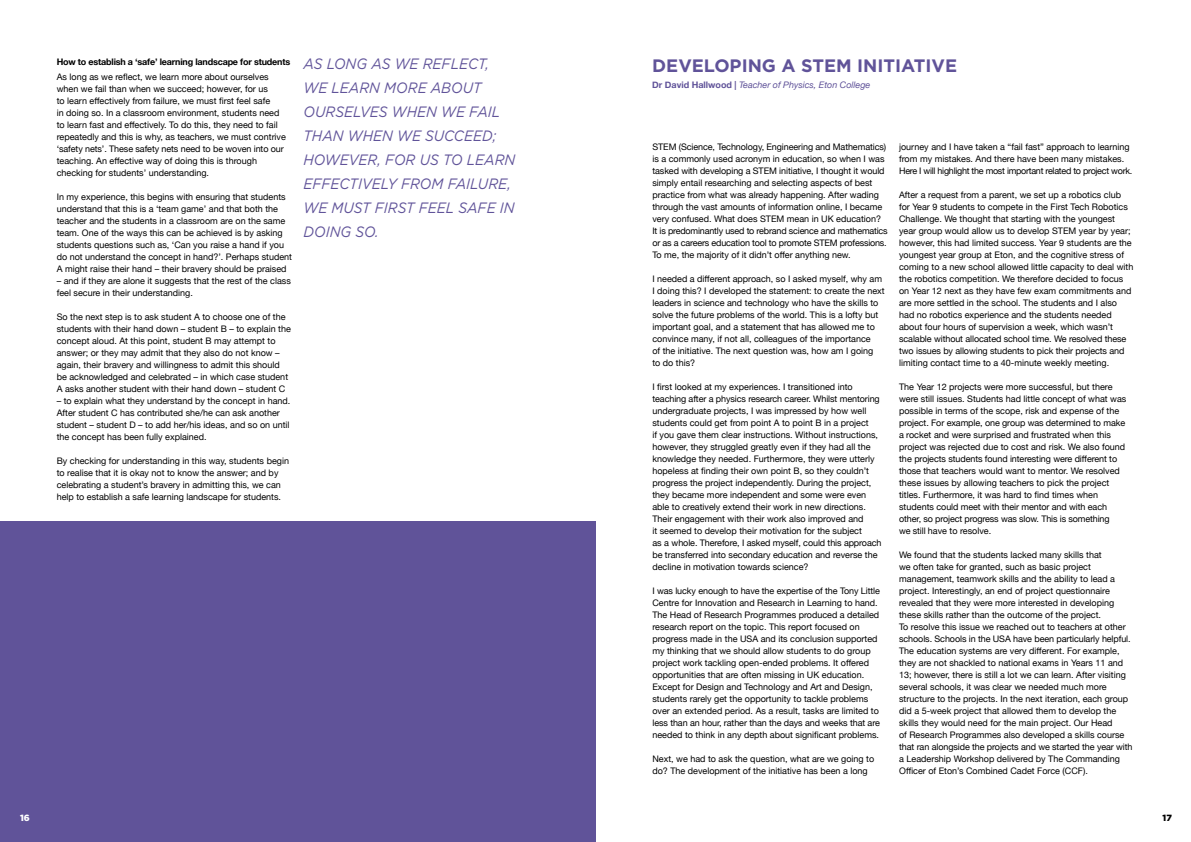
<style>
.page{position:relative;width:1191px;height:842px;background:#fff}
.page>*{position:absolute;margin:0;border:0;box-sizing:border-box;transform-origin:0 0}
.t1{font:700 18px "Gotham";color:#605399}
.t2{font:italic 15px/24px "Gotham";color:#605399;scale:.92 1}
.t3{font:9px/12px "Helvetica Neue";color:#000}
.t4{font:700 9px "Helvetica Neue";letter-spacing:-.02em;color:#000}
.t5{font:italic 9px "Helvetica Neue";color:#605399}
.t6{font:900 9px "Gotham";color:#fff}
.t7{font:900 9px "Gotham";color:#000}
.s1{font-weight:700;font-style:normal}
</style>
<div class="page">
<div style="left:0;top:522px;width:595px;height:320px;background:#605399"></div>
<p class="t4" style="left:57px;top:55px;width:235px">How to establish a ‘safe’ learning landscape for students</p>
<p class="t3" style="left:57px;top:72px;width:231px">As long as we reflect, we learn more about ourselves when we fail than when we succeed; however, for us<br>to learn effectively from failure, we must first feel safe<br>in doing so. In a classroom environment, students need to learn fast and effectively. To do this, they need to fail repeatedly and this is why, as teachers, we must contrive ‘safety nets’. These safety nets need to be woven into our teaching. An effective way of doing this is through checking for students’ understanding.</p>
<p class="t3" style="left:57px;top:192px;width:237px">In my experience, this begins with ensuring that students understand that this is a ‘team game’ and that both the teacher and the students in a classroom are on the same team. One of the ways this can be achieved is by asking students questions such as, ‘Can you raise a hand if you do not understand the concept in hand?’. Perhaps student A might raise their hand – their bravery should be praised</p>
<p class="t3" style="left:57px;top:276px;width:236px">– and if they are alone it suggests that the rest of the class feel secure in their understanding.</p>
<p class="t3" style="left:57px;top:312px;width:236px">So the next step is to ask student A to choose one of the students with their hand down – student B – to explain the concept aloud. At this point, student B may attempt to answer; or they may admit that they also do not know – again, their bravery and willingness to admit this should be acknowledged and celebrated – in which case student A asks another student with their hand down – student C</p>
<p class="t3" style="left:57px;top:396px;width:235px">– to explain what they understand by the concept in hand.<br>After student C has contributed she/he can ask another student – student D – to add her/his ideas, and so on until the concept has been fully explained.</p>
<p class="t3" style="left:57px;top:456px;width:234px">By checking for understanding in this way, students begin to realise that it is okay not to know the answer; and by celebrating a student’s bravery in admitting this, we can help to establish a safe learning landscape for students.</p>
<h2 class="t2" style="left:303px;top:51px;width:232px">AS LONG AS WE REFLECT,<br>WE LEARN MORE ABOUT<br>OURSELVES WHEN WE FAIL<br>THAN WHEN WE SUCCEED;<br>HOWEVER, FOR US TO LEARN<br>EFFECTIVELY FROM FAILURE,<br>WE MUST FIRST FEEL SAFE IN<br>DOING SO.</h2>
<p class="t6" style="left:20px;top:813px;width:11px">16</p>
<h1 class="t1" style="left:652px;top:55px;width:306px">DEVELOPING A STEM INITIATIVE</h1>
<p class="t5" style="left:652px;top:78px;width:220px"><span class="s1">Dr David Hallwood |</span> Teacher of Physics, Eton College</p>
<p class="t3" style="left:652px;top:142px;width:237px">STEM (Science, Technology, Engineering and Mathematics) is a commonly used acronym in education, so when I was tasked with developing a STEM initiative, I thought it would simply entail researching and selecting aspects of best practice from what was already happening. After wading through the vast amounts of information online, I became very confused. What does STEM mean in UK education?<br>It is predominantly used to rebrand science and mathematics or as a careers education tool to promote STEM professions.<br>To me, the majority of it didn’t offer anything new.</p>
<p class="t3" style="left:652px;top:274px;width:234px">I needed a different approach, so I asked myself, why am I doing this? I developed the statement: to create the next leaders in science and technology who have the skills to solve the future problems of the world. This is a lofty but important goal, and a statement that has allowed me to convince many, if not all, colleagues of the importance<br>of the initiative. The next question was, how am I going<br>to do this?</p>
<p class="t3" style="left:652px;top:382px;width:231px">I first looked at my experiences. I transitioned into teaching after a physics research career. Whilst mentoring undergraduate projects, I was impressed by how well students could get from point A to point B in a project<br>if you gave them clear instructions. Without instructions, however, they struggled greatly even if they had all the knowledge they needed. Furthermore, they were utterly hopeless at finding their own point B, so they couldn’t progress the project independently. During the project, they became more independent and some were even able to creatively extend their work in new directions.<br>Their engagement with their work also improved and<br>it seemed to develop their motivation for the subject<br>as a whole. Therefore, I asked myself, could this approach be transferred into secondary education and reverse the decline in motivation towards science?</p>
<p class="t3" style="left:652px;top:586px;width:229px">I was lucky enough to have the expertise of the Tony Little Centre for Innovation and Research in Learning to hand.<br>The Head of Research Programmes produced a detailed research report on the topic. This report focused on progress made in the USA and its conclusion supported my thinking that we should allow students to do group project work tackling open-ended problems. It offered opportunities that are often missing in UK education.<br>Except for Design and Technology and Art and Design, students rarely get the opportunity to tackle problems over an extended period. As a result, tasks are limited to less than an hour, rather than the days and weeks that are needed to think in any depth about significant problems.</p>
<p class="t3" style="left:652px;top:753px;width:223px">Next, we had to ask the question, what are we going to do? The development of the initiative has been a long</p>
<p class="t3" style="left:899px;top:141px;width:235px">journey and I have taken a “fail fast” approach to learning from my mistakes. And there have been many mistakes.<br>Here I will highlight the most important related to project work.</p>
<p class="t3" style="left:899px;top:189px;width:236px">After a request from a parent, we set up a robotics club for Year 9 students to compete in the First Tech Robotics Challenge. We thought that starting with the youngest year group would allow us to develop STEM year by year; however, this had limited success. Year 9 students are the youngest year group at Eton, and the cognitive stress of coming to a new school allowed little capacity to deal with the robotics competition. We therefore decided to focus on Year 12 next as they have few exam commitments and are more settled in the school. The students and I also had no robotics experience and the students needed about four hours of supervision a week, which wasn’t scalable without allocated school time. We resolved these two issues by allowing students to pick their projects and limiting contact time to a 40-minute weekly meeting.</p>
<p class="t3" style="left:899px;top:381px;width:229px">The Year 12 projects were more successful, but there were still issues. Students had little concept of what was possible in terms of the scope, risk and expense of the project. For example, one group was determined to make a rocket and were surprised and frustrated when this project was rejected due to cost and risk. We also found the projects students found interesting were different to those that teachers would want to mentor. We resolved these issues by allowing teachers to pick the project titles. Furthermore, it was hard to find times when students could meet with their mentor and with each other, so project progress was slow. This is something<br>we still have to resolve.</p>
<p class="t3" style="left:899px;top:549px;width:235px">We found that the students lacked many skills that<br>we often take for granted, such as basic project management, teamwork skills and the ability to lead a project. Interestingly, an end of project questionnaire revealed that they were more interested in developing these skills rather than the outcome of the project.<br>To resolve this issue we reached out to teachers at other schools. Schools in the USA have been particularly helpful.<br>The education systems are very different. For example, they are not shackled to national exams in Years 11 and 13; however, there is still a lot we can learn. After visiting several schools, it was clear we needed much more structure to the projects. In the next iteration, each group did a 5-week project that allowed them to develop the skills they would need for the main project. Our Head<br>of Research Programmes also developed a skills course that ran alongside the projects and we started the year with a Leadership Workshop delivered by The Commanding Officer of Eton’s Combined Cadet Force (CCF).</p>
<p class="t7" style="left:1162px;top:813px;width:11px">17</p>
</div>
